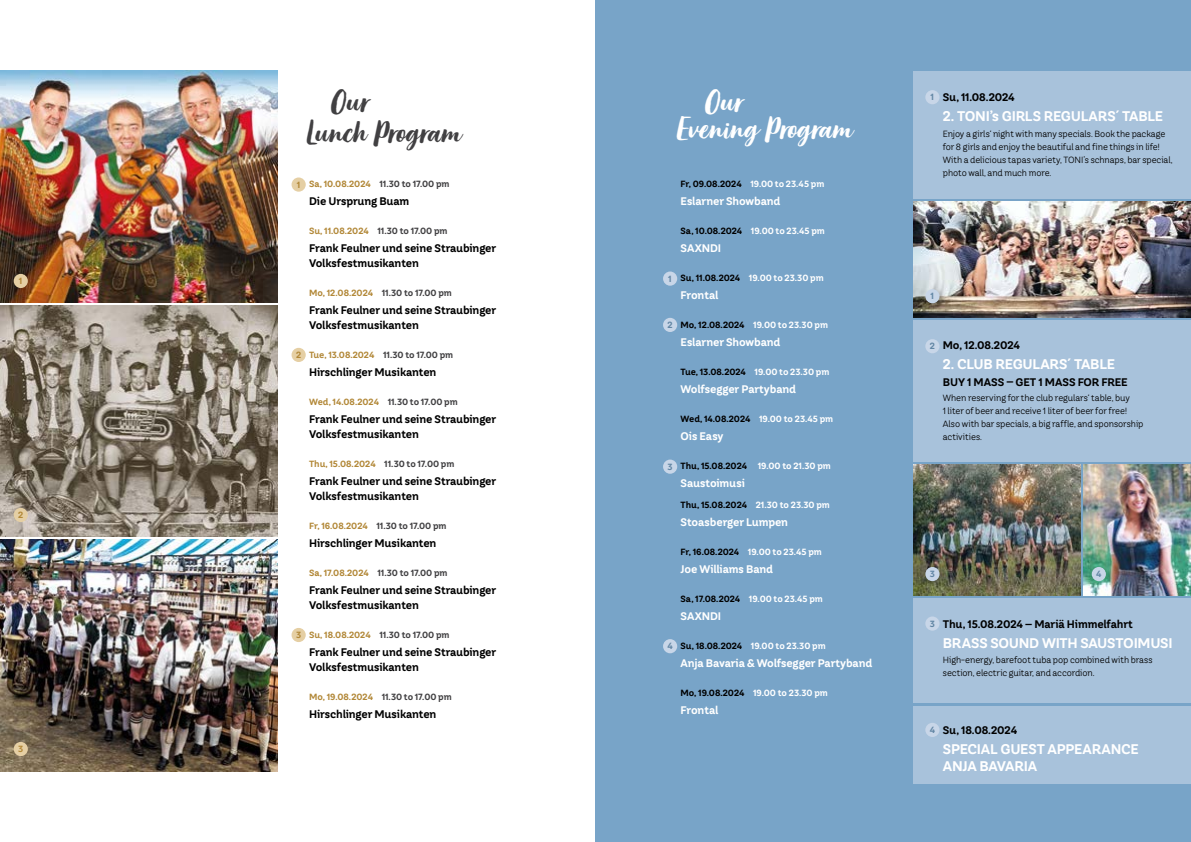
<style>
.page{position:relative;width:1191px;height:842px;background:#fff}
.page>*{position:absolute;margin:0;border:0;box-sizing:border-box;transform-origin:0 0}
.t1{font:italic 32px/26.9px "Organika Script";letter-spacing:.01em;color:#fff}
.t2{font:italic 32px/30.9px "Organika Script";letter-spacing:.005em;color:#414042}
.t3{font:700 14px/17px "TT Hazelnuts";letter-spacing:-.02em;color:#fff}
.t4{font:700 11px/15px "TT Hazelnuts";letter-spacing:-.02em;color:#000}
.t5{font:700 11px "TT Hazelnuts";letter-spacing:-.015em;color:#fff}
.t6{font:9px/13px "TT Hazelnuts";letter-spacing:-.01em;color:#000}
.t7{font:700 9px "TT Hazelnuts";letter-spacing:-.005em;color:#fff}
.t8{font:700 9px "TT Hazelnuts";letter-spacing:-.005em;color:#414042}
.t9{font:700 9px "TT Hazelnuts";letter-spacing:-.005em;color:#000}
.t10{font:700 9px "TT Hazelnuts";letter-spacing:-.01em;color:#b28838}
.t11{font:700 9px "TT Hazelnuts";color:#6286a4}
.s1{color:#b28838}
.s2{color:#414042}
.s3{color:#000}
.s4{color:#fff}
</style>
<div class="page">
<div style="left:595px;top:0;width:596px;height:842px;background:#78a4c8"></div>
<img style="left:0;top:71px;width:278px;height:231px">
<img style="left:0;top:305px;width:278px;height:232px">
<img style="left:0;top:540px;width:278px;height:231px">
<img style="left:913px;top:201px;width:278px;height:116px">
<img style="left:913px;top:465px;width:167px;height:130px">
<img style="left:1083px;top:465px;width:108px;height:130px">
<div style="left:913px;top:71px;width:278px;height:127px;background:#a8c2db"></div>
<div style="left:925px;top:90px;width:14px;height:14px;background:#c8d6e8;border-radius:50%"></div>
<div style="left:913px;top:320px;width:278px;height:142px;background:#a8c2db"></div>
<div style="left:925px;top:339px;width:14px;height:14px;background:#c8d6e8;border-radius:50%"></div>
<div style="left:913px;top:598px;width:278px;height:105px;background:#a8c2db"></div>
<div style="left:925px;top:616px;width:14px;height:15px;background:#c8d6e8;border-radius:50%"></div>
<div style="left:913px;top:706px;width:278px;height:77px;background:#a8c2db"></div>
<div style="left:925px;top:723px;width:14px;height:14px;background:#c8d6e8;border-radius:50%"></div>
<div style="left:14px;top:742px;width:14px;height:14px;background:#e5cfa4;border-radius:50%"></div>
<div style="left:14px;top:508px;width:14px;height:14px;background:#e5cfa4;border-radius:50%"></div>
<div style="left:14px;top:274px;width:14px;height:14px;background:#e5cfa4;border-radius:50%"></div>
<div style="left:925px;top:567px;width:14px;height:14px;background:#c8d6e8;border-radius:50%"></div>
<div style="left:1091px;top:567px;width:15px;height:14px;background:#c8d6e8;border-radius:50%"></div>
<div style="left:923px;top:287px;width:25px;height:25px;background:#000;opacity:.25"></div>
<div style="left:925px;top:289px;width:14px;height:14px;background:#c8d6e8;border-radius:50%"></div>
<div style="left:291px;top:177px;width:15px;height:15px;background:#e5cfa4;border-radius:50%"></div>
<div style="left:291px;top:348px;width:15px;height:14px;background:#e5cfa4;border-radius:50%"></div>
<div style="left:291px;top:628px;width:15px;height:14px;background:#e5cfa4;border-radius:50%"></div>
<div style="left:663px;top:271px;width:14px;height:15px;background:#c8d6e8;border-radius:50%"></div>
<div style="left:663px;top:318px;width:14px;height:14px;background:#c8d6e8;border-radius:50%"></div>
<div style="left:663px;top:460px;width:14px;height:14px;background:#c8d6e8;border-radius:50%"></div>
<div style="left:663px;top:639px;width:14px;height:14px;background:#c8d6e8;border-radius:50%"></div>
<p class="t10" style="left:19px;top:275px;width:5px">1</p>
<p class="t10" style="left:18px;top:509px;width:7px">2</p>
<p class="t10" style="left:18px;top:743px;width:7px">3</p>
<h1 class="t2" style="left:305px;top:87px;width:156px;text-indent:24px">Our<br>Lunch Program</h1>
<p class="t8" style="left:309px;top:178px;width:142px"><span class="s1">Sa, 10.08.2024</span> 11.30 to 17.00 pm</p>
<p class="t4" style="left:309px;top:194px;width:102px">Die Ursprung Buam</p>
<p class="t8" style="left:309px;top:225px;width:140px"><span class="s1">Su, 11.08.2024</span> 11.30 to 17.00 pm</p>
<p class="t4" style="left:309px;top:241px;width:189px">Frank Feulner und seine Straubinger<br>Volksfestmusikanten</p>
<p class="t8" style="left:309px;top:287px;width:144px"><span class="s1">Mo, 12.08.2024</span> 11.30 to 17.00 pm</p>
<p class="t4" style="left:309px;top:303px;width:189px">Frank Feulner und seine Straubinger<br>Volksfestmusikanten</p>
<p class="t10" style="left:309px;top:349px;width:146px">Tue, 13.08.2024 <span class="s2">11.30 to 17.00 pm</span></p>
<p class="t4" style="left:309px;top:365px;width:129px">Hirschlinger Musikanten</p>
<p class="t10" style="left:309px;top:396px;width:150px">Wed, 14.08.2024 <span class="s2">11.30 to 17.00 pm</span></p>
<p class="t4" style="left:309px;top:412px;width:189px">Frank Feulner und seine Straubinger<br>Volksfestmusikanten</p>
<p class="t10" style="left:309px;top:458px;width:147px">Thu, 15.08.2024 <span class="s2">11.30 to 17.00 pm</span></p>
<p class="t4" style="left:309px;top:474px;width:189px">Frank Feulner und seine Straubinger<br>Volksfestmusikanten</p>
<p class="t8" style="left:309px;top:520px;width:139px"><span class="s1">Fr, 16.08.2024</span> 11.30 to 17.00 pm</p>
<p class="t4" style="left:309px;top:536px;width:129px">Hirschlinger Musikanten</p>
<p class="t8" style="left:309px;top:567px;width:140px"><span class="s1">Sa, 17.08.2024</span> 11.30 to 17.00 pm</p>
<p class="t4" style="left:309px;top:583px;width:189px">Frank Feulner und seine Straubinger<br>Volksfestmusikanten</p>
<p class="t8" style="left:309px;top:629px;width:142px"><span class="s1">Su, 18.08.2024</span> 11.30 to 17.00 pm</p>
<p class="t4" style="left:309px;top:645px;width:189px">Frank Feulner und seine Straubinger<br>Volksfestmusikanten</p>
<p class="t8" style="left:309px;top:691px;width:144px"><span class="s1">Mo, 19.08.2024</span> 11.30 to 17.00 pm</p>
<p class="t4" style="left:309px;top:707px;width:129px">Hirschlinger Musikanten</p>
<p class="t10" style="left:297px;top:179px;width:5px">1</p>
<p class="t10" style="left:296px;top:349px;width:7px">2</p>
<p class="t10" style="left:296px;top:629px;width:7px">3</p>
<h1 class="t1" style="left:675px;top:89px;width:177px;text-indent:28px">Our<br>Evening Program</h1>
<p class="t11" style="left:668px;top:273px;width:5px">1</p>
<p class="t11" style="left:667px;top:319px;width:7px">2</p>
<p class="t11" style="left:667px;top:461px;width:7px">3</p>
<p class="t11" style="left:667px;top:640px;width:7px">4</p>
<p class="t7" style="left:680px;top:178px;width:145px"><span class="s3">Fr, 09.08.2024</span> 19.00 to 23.45 pm</p>
<p class="t5" style="left:680px;top:194px;width:101px">Eslarner Showband</p>
<p class="t7" style="left:680px;top:225px;width:146px"><span class="s3">Sa, 10.08.2024</span> 19.00 to 23.45 pm</p>
<p class="t5" style="left:680px;top:241px;width:42px">SAXNDI</p>
<p class="t7" style="left:680px;top:272px;width:145px"><span class="s3">Su, 11.08.2024</span> 19.00 to 23.30 pm</p>
<p class="t5" style="left:680px;top:288px;width:39px">Frontal</p>
<p class="t7" style="left:680px;top:319px;width:149px"><span class="s3">Mo, 12.08.2024</span> 19.00 to 23.30 pm</p>
<p class="t5" style="left:680px;top:335px;width:101px">Eslarner Showband</p>
<p class="t9" style="left:680px;top:366px;width:150px">Tue, 13.08.2024 <span class="s4">19.00 to 23.30 pm</span></p>
<p class="t5" style="left:680px;top:382px;width:117px">Wolfsegger Partyband</p>
<p class="t9" style="left:680px;top:413px;width:154px">Wed, 14.08.2024 <span class="s4">19.00 to 23.45 pm</span></p>
<p class="t5" style="left:680px;top:429px;width:44px">Ois Easy</p>
<p class="t9" style="left:680px;top:460px;width:152px">Thu, 15.08.2024 <span class="s4">19.00 to 21.30 pm</span></p>
<p class="t5" style="left:680px;top:476px;width:66px">Saustoimusi</p>
<p class="t9" style="left:680px;top:499px;width:151px">Thu, 15.08.2024 <span class="s4">21.30 to 23.30 pm</span></p>
<p class="t5" style="left:680px;top:515px;width:109px">Stoasberger Lumpen</p>
<p class="t7" style="left:680px;top:546px;width:143px"><span class="s3">Fr, 16.08.2024</span> 19.00 to 23.45 pm</p>
<p class="t5" style="left:680px;top:562px;width:94px">Joe Williams Band</p>
<p class="t7" style="left:680px;top:593px;width:144px"><span class="s3">Sa, 17.08.2024</span> 19.00 to 23.45 pm</p>
<p class="t5" style="left:680px;top:609px;width:42px">SAXNDI</p>
<p class="t7" style="left:680px;top:640px;width:147px"><span class="s3">Su, 18.08.2024</span> 19.00 to 23.30 pm</p>
<p class="t5" style="left:680px;top:656px;width:193px">Anja Bavaria &amp; Wolfsegger Partyband</p>
<p class="t7" style="left:680px;top:687px;width:149px"><span class="s3">Mo, 19.08.2024</span> 19.00 to 23.30 pm</p>
<p class="t5" style="left:680px;top:703px;width:39px">Frontal</p>
<p class="t11" style="left:930px;top:91px;width:5px">1</p>
<p class="t4" style="left:943px;top:90px;width:73px">Su, 11.08.2024</p>
<p class="t3" style="left:943px;top:108px;width:222px">2. TONI’s GIRLS REGULARS´ TABLE</p>
<p class="t6" style="left:943px;top:127px;width:231px">Enjoy a girls‘ night with many specials. Book the package for 8 girls and enjoy the beautiful and fine things in life!<br>With a delicious tapas variety, TONI’s schnaps, bar special, photo wall, and much more.</p>
<p class="t11" style="left:930px;top:290px;width:5px">1</p>
<p class="t11" style="left:929px;top:340px;width:7px">2</p>
<p class="t4" style="left:943px;top:338px;width:79px">Mo, 12.08.2024</p>
<p class="t3" style="left:943px;top:355px;width:173px">2. CLUB REGULARS´ TABLE</p>
<p class="t4" style="left:943px;top:374px;width:186px">BUY 1 MASS – GET 1 MASS FOR FREE</p>
<p class="t6" style="left:943px;top:392px;width:202px">When reserving for the club regulars‘ table, buy<br>1 liter of beer and receive 1 liter of beer for free!<br>Also with bar specials, a big raffle, and sponsorship activities.</p>
<p class="t11" style="left:929px;top:568px;width:7px">3</p>
<p class="t11" style="left:1096px;top:568px;width:7px">4</p>
<p class="t11" style="left:929px;top:618px;width:7px">3</p>
<p class="t4" style="left:943px;top:616px;width:192px">Thu, 15.08.2024 – Mariä Himmelfahrt</p>
<p class="t3" style="left:943px;top:634px;width:231px">BRASS SOUND WITH SAUSTOIMUSI</p>
<p class="t6" style="left:943px;top:654px;width:211px">High-energy, barefoot tuba pop combined with brass section, electric guitar, and accordion.</p>
<p class="t11" style="left:929px;top:724px;width:7px">4</p>
<p class="t4" style="left:943px;top:723px;width:76px">Su, 18.08.2024</p>
<p class="t3" style="left:943px;top:740px;width:197px">SPECIAL GUEST APPEARANCE<br>ANJA BAVARIA</p>
</div>
